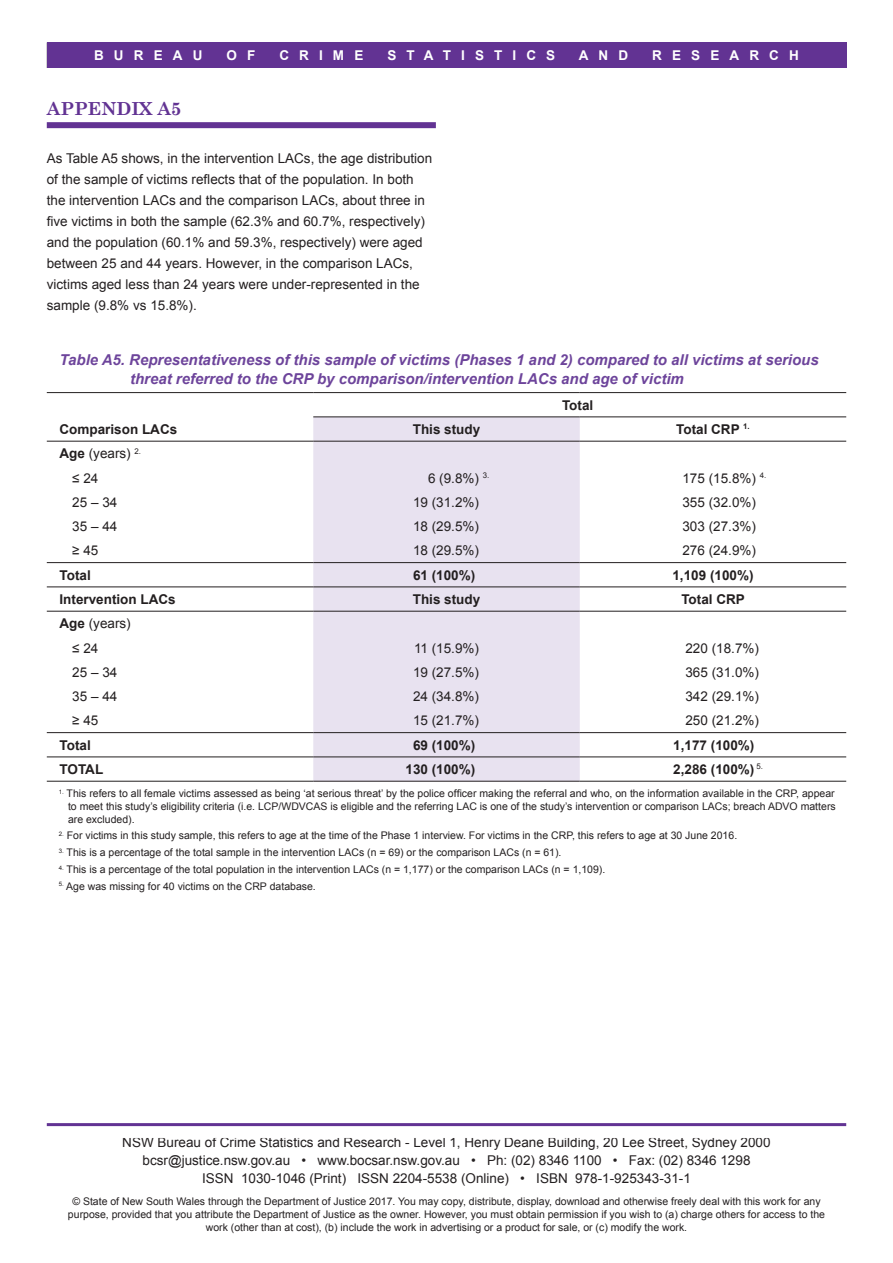
<style>
.page{position:relative;width:893px;height:1263px;background:#fff}
.page>*{position:absolute;margin:0;border:0;box-sizing:border-box;transform-origin:0 0}
._1__0_Caption{font:700 18px "Century Schoolbook";color:#623393}
.T1__Table_head1{font:italic 700 15px/19.5px "Arial";color:#6d449b}
.heading_1{font:13.5px/21px "Arial";color:#231f20;text-align:center}
.T3__Table_body_Centr{font:13.5px "Arial";color:#231f20}
.T3__Table_body_Centr-2{font:700 13.5px "Arial";color:#231f20}
.T3__Table_body{font:13.5px "Arial";color:#231f20}
.T3__Table_body-2{font:700 13.5px "Arial";color:#231f20}
.t1{font:700 13.5px "Arial";letter-spacing:.75em;color:#fff}
.T2__Table_head2b{font:700 13.5px "Arial";color:#231f20}
.T5__Table_note{font:10.5px/13.2px "Arial";color:#231f20;text-align:center}
.s1{font-weight:700}
</style>
<div class="page">
<div style="left:47px;top:43px;width:799px;height:25px;background:#623393"></div>
<hr style="left:47px;top:1123px;width:799px;height:3px;background:#623393">
<div style="left:47px;top:122px;width:389px;height:6px;background:#623393"></div>
<div style="left:313px;top:417px;width:267px;height:364px;background:#e8e2f0"></div>
<hr style="left:47px;top:756px;width:266px;height:1px;background:#231f20">
<hr style="left:313px;top:756px;width:267px;height:1px;background:#231f20">
<hr style="left:580px;top:756px;width:266px;height:1px;background:#231f20">
<hr style="left:47px;top:732px;width:266px;height:1px;background:#231f20">
<hr style="left:313px;top:732px;width:267px;height:1px;background:#231f20">
<hr style="left:580px;top:732px;width:266px;height:1px;background:#231f20">
<hr style="left:47px;top:562px;width:266px;height:1px;background:#231f20">
<hr style="left:313px;top:562px;width:267px;height:1px;background:#231f20">
<hr style="left:580px;top:562px;width:266px;height:1px;background:#231f20">
<hr style="left:313px;top:416px;width:267px;height:1px;background:#231f20">
<hr style="left:580px;top:416px;width:266px;height:1px;background:#231f20">
<hr style="left:313px;top:392px;width:267px;height:1px;background:#231f20">
<hr style="left:580px;top:392px;width:266px;height:1px;background:#231f20">
<hr style="left:47px;top:392px;width:266px;height:1px;background:#231f20">
<hr style="left:47px;top:441px;width:266px;height:1px;background:#231f20">
<hr style="left:313px;top:441px;width:267px;height:1px;background:#231f20">
<hr style="left:580px;top:441px;width:266px;height:1px;background:#231f20">
<hr style="left:47px;top:586px;width:266px;height:1px;background:#231f20">
<hr style="left:313px;top:586px;width:267px;height:1px;background:#231f20">
<hr style="left:580px;top:586px;width:266px;height:1px;background:#231f20">
<hr style="left:47px;top:611px;width:266px;height:1px;background:#231f20">
<hr style="left:313px;top:611px;width:267px;height:1px;background:#231f20">
<hr style="left:580px;top:611px;width:266px;height:1px;background:#231f20">
<hr style="left:47px;top:781px;width:266px;height:1px;background:#231f20">
<hr style="left:313px;top:781px;width:267px;height:1px;background:#231f20">
<hr style="left:580px;top:781px;width:266px;height:1px;background:#231f20">
<p class="t1" style="left:94px;top:47px;width:110px">BUREAU</p>
<p class="t1" style="left:226px;top:47px;width:30px">O F</p>
<p class="t1" style="left:279px;top:47px;width:85px">CRIME</p>
<p class="t1" style="left:387px;top:47px;width:169px">STATISTICS</p>
<p class="t1" style="left:579px;top:47px;width:51px">AND</p>
<p class="t1" style="left:652px;top:47px;width:148px">RESEARCH</p>
<p class="_1__0_Caption" style="left:47px;top:95px;width:136px">APPENDIX A5</p>
<p class="heading_1" style="left:47px;top:148px;width:387px;text-align:left">As Table A5 shows, in the intervention LACs, the age distribution of the sample of victims reflects that of the population. In both the intervention LACs and the comparison LACs, about three in five victims in both the sample (62.3% and 60.7%, respectively) and the population (60.1% and 59.3%, respectively) were aged between 25 and 44 years. However, in the comparison LACs, victims aged less than 24 years were under-represented in the sample (9.8% vs 15.8%).</p>
<p class="T1__Table_head1" style="left:130px;top:350px;width:690px;text-indent:-71px">Table A5. Representativeness of this sample of victims (Phases 1 and 2) compared to all victims at serious threat referred to the CRP by comparison/intervention LACs and age of victim</p>
<p class="T3__Table_body-2" style="left:60px;top:420px;width:119px">Comparison LACs</p>
<p class="T2__Table_head2b" style="left:562px;top:396px;width:33px">Total</p>
<p class="T3__Table_body_Centr-2" style="left:413px;top:420px;width:69px">This study</p>
<p class="T3__Table_body_Centr-2" style="left:676px;top:420px;width:75px">Total CRP <sup>1.</sup></p>
<p class="T3__Table_body" style="left:60px;top:445px;width:83px"><span class="s1">Age</span> (years) <sup>2.</sup></p>
<p class="T3__Table_body" style="left:72px;top:469px;width:28px">≤ 24</p>
<p class="T3__Table_body_Centr" style="left:428px;top:469px;width:63px">6 (9.8%) <sup>3.</sup></p>
<p class="T3__Table_body_Centr" style="left:682px;top:469px;width:85px">175 (15.8%) <sup>4.</sup></p>
<p class="T3__Table_body" style="left:72px;top:493px;width:47px">25 – 34</p>
<p class="T3__Table_body_Centr" style="left:413px;top:493px;width:68px">19 (31.2%)</p>
<p class="T3__Table_body_Centr" style="left:682px;top:493px;width:75px">355 (32.0%)</p>
<p class="T3__Table_body" style="left:72px;top:517px;width:47px">35 – 44</p>
<p class="T3__Table_body_Centr" style="left:413px;top:517px;width:68px">18 (29.5%)</p>
<p class="T3__Table_body_Centr" style="left:682px;top:517px;width:75px">303 (27.3%)</p>
<p class="T3__Table_body" style="left:72px;top:542px;width:28px">≥ 45</p>
<p class="T3__Table_body_Centr" style="left:413px;top:542px;width:68px">18 (29.5%)</p>
<p class="T3__Table_body_Centr" style="left:682px;top:542px;width:75px">276 (24.9%)</p>
<p class="T3__Table_body-2" style="left:60px;top:566px;width:33px">Total</p>
<p class="T3__Table_body_Centr-2" style="left:413px;top:566px;width:64px">61 (100%)</p>
<p class="T3__Table_body_Centr-2" style="left:672px;top:566px;width:83px">1,109 (100%)</p>
<p class="T3__Table_body-2" style="left:60px;top:590px;width:118px">Intervention LACs</p>
<p class="T3__Table_body_Centr-2" style="left:413px;top:590px;width:69px">This study</p>
<p class="T3__Table_body_Centr-2" style="left:681px;top:590px;width:65px">Total CRP</p>
<p class="T3__Table_body" style="left:60px;top:615px;width:73px"><span class="s1">Age</span> (years)</p>
<p class="T3__Table_body" style="left:72px;top:639px;width:28px">≤ 24</p>
<p class="T3__Table_body_Centr" style="left:414px;top:639px;width:67px">11 (15.9%)</p>
<p class="T3__Table_body_Centr" style="left:685px;top:639px;width:75px">220 (18.7%)</p>
<p class="T3__Table_body" style="left:72px;top:663px;width:47px">25 – 34</p>
<p class="T3__Table_body_Centr" style="left:413px;top:663px;width:68px">19 (27.5%)</p>
<p class="T3__Table_body_Centr" style="left:685px;top:663px;width:75px">365 (31.0%)</p>
<p class="T3__Table_body" style="left:72px;top:687px;width:47px">35 – 44</p>
<p class="T3__Table_body_Centr" style="left:413px;top:687px;width:68px">24 (34.8%)</p>
<p class="T3__Table_body_Centr" style="left:685px;top:687px;width:75px">342 (29.1%)</p>
<p class="T3__Table_body" style="left:72px;top:712px;width:28px">≥ 45</p>
<p class="T3__Table_body_Centr" style="left:413px;top:712px;width:68px">15 (21.7%)</p>
<p class="T3__Table_body_Centr" style="left:685px;top:712px;width:75px">250 (21.2%)</p>
<p class="T3__Table_body-2" style="left:60px;top:736px;width:33px">Total</p>
<p class="T3__Table_body_Centr-2" style="left:413px;top:736px;width:64px">69 (100%)</p>
<p class="T3__Table_body_Centr-2" style="left:673px;top:736px;width:83px">1,177 (100%)</p>
<p class="T3__Table_body-2" style="left:60px;top:760px;width:45px">TOTAL</p>
<p class="T3__Table_body_Centr-2" style="left:405px;top:760px;width:71px">130 (100%)</p>
<p class="T3__Table_body_Centr-2" style="left:673px;top:760px;width:91px">2,286 (100%) <sup>5.</sup></p>
<p class="T5__Table_note" style="left:68px;top:787px;width:769px;line-height:12.6px;text-align:justify;text-indent:-9px"><sup>1.</sup> This refers to all female victims assessed as being ‘at serious threat’ by the police officer making the referral and who, on the information available in the CRP, appear to meet this study’s eligibility criteria (i.e. LCP/WDVCAS is eligible and the referring LAC is one of the study’s intervention or comparison LACs; breach ADVO matters are excluded).</p>
<p class="T5__Table_note" style="left:59px;top:829px;width:680px"><sup>2.</sup> For victims in this study sample, this refers to age at the time of the Phase 1 interview. For victims in the CRP, this refers to age at 30 June 2016.</p>
<p class="T5__Table_note" style="left:59px;top:846px;width:504px"><sup>3.</sup> This is a percentage of the total sample in the intervention LACs (n = 69) or the comparison LACs (n = 61).</p>
<p class="T5__Table_note" style="left:59px;top:863px;width:548px"><sup>4.</sup> This is a percentage of the total population in the intervention LACs (n = 1,177) or the comparison LACs (n = 1,109).</p>
<p class="T5__Table_note" style="left:59px;top:880px;width:259px"><sup>5.</sup> Age was missing for 40 victims on the CRP database.</p>
<p class="heading_1" style="left:122px;top:1134px;width:650px;line-height:18px">NSW Bureau of Crime Statistics and Research - Level 1, Henry Deane Building, 20 Lee Street, Sydney 2000 bcsr@justice.nsw.gov.au • www.bocsar.nsw.gov.au • Ph: (02) 8346 1100 • Fax: (02) 8346 1298<br>ISSN 1030-1046 (Print) ISSN 2204-5538 (Online) • ISBN 978-1-925343-31-1</p>
<p class="T5__Table_note" style="left:68px;top:1195px;width:758px">© State of New South Wales through the Department of Justice 2017. You may copy, distribute, display, download and otherwise freely deal with this work for any purpose, provided that you attribute the Department of Justice as the owner. However, you must obtain permission if you wish to (a) charge others for access to the work (other than at cost), (b) include the work in advertising or a product for sale, or (c) modify the work.</p>
</div>
